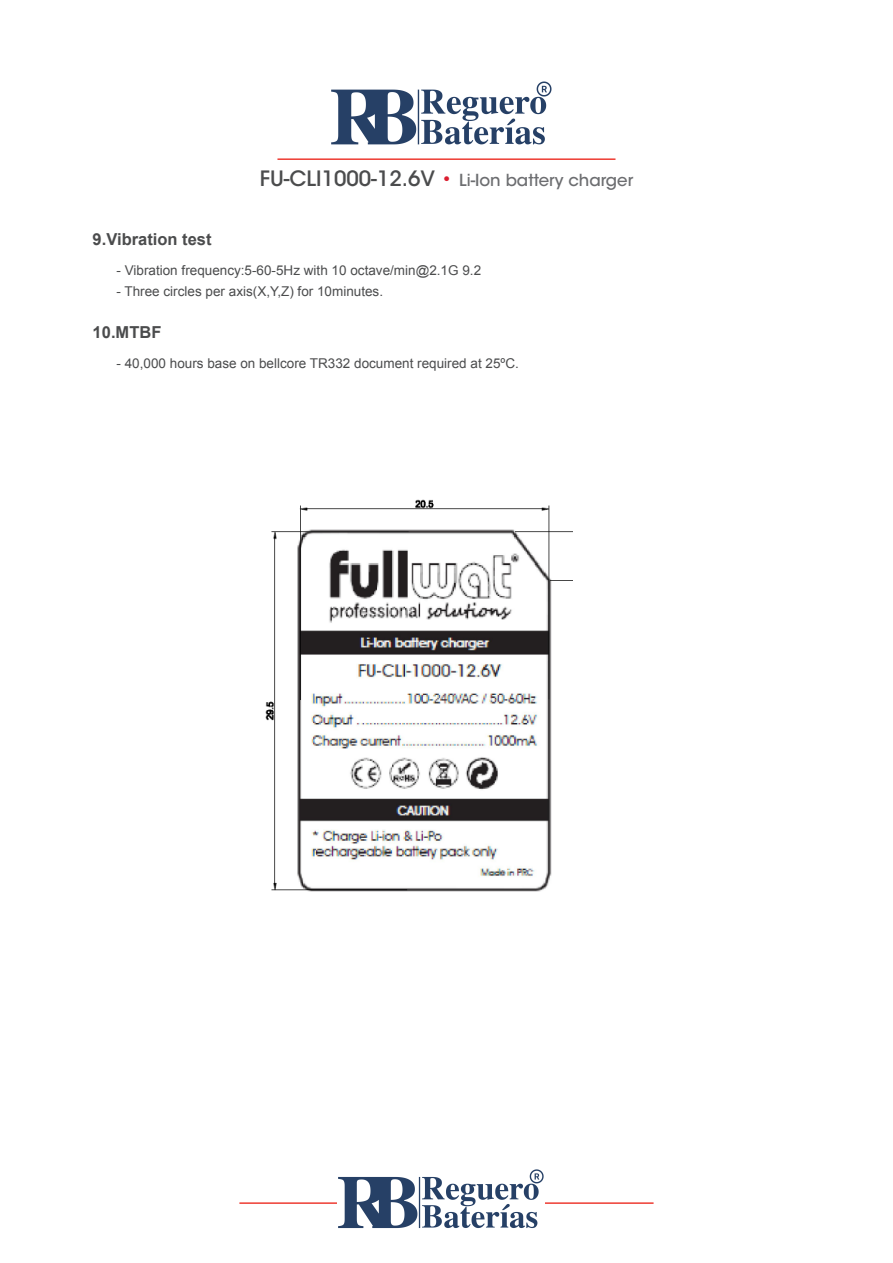
<style>
.page{position:relative;width:893px;height:1263px;background:#fff}
.page>*{position:absolute;margin:0;border:0;box-sizing:border-box;transform-origin:0 0}
.t1{font:500 16.5px "ITC Avant Garde Std";color:#6c6d70}
.titulo01{font:700 16.5px "Arial";color:#4b4c4d}
.numeros01{font:13.5px "Arial";color:#4b4c4d}
.s1{font-size:21px;color:#4b4c4d}
.s2{font-size:19.5px;color:#db1e30}
</style>
<div class="page">
<hr style="left:239px;top:1202px;width:415px;height:2px;background:#ee3b32">
<hr style="left:277px;top:158px;width:338px;height:2px;background:#ee3b32">
<img style="left:265px;top:499px;width:308px;height:393px">
<img style="left:331px;top:81px;width:221px;height:64px">
<img style="left:338px;top:1169px;width:207px;height:60px">
<p class="t1" style="left:260px;top:169px;width:375px"><span class="s1">FU-CLI1000-12.6V</span> <span class="s2">•</span> Li-Ion battery charger</p>
<p class="titulo01" style="left:93px;top:228px;width:120px">9.Vibration test</p>
<p class="numeros01" style="left:117px;top:261px;width:366px">- Vibration frequency:5-60-5Hz with 10 octave/min@2.1G 9.2</p>
<p class="numeros01" style="left:117px;top:282px;width:268px">- Three circles per axis(X,Y,Z) for 10minutes.</p>
<p class="titulo01" style="left:93px;top:322px;width:70px">10.MTBF</p>
<p class="numeros01" style="left:117px;top:355px;width:404px">- 40,000 hours base on bellcore TR332 document required at 25ºC.</p>
</div>
